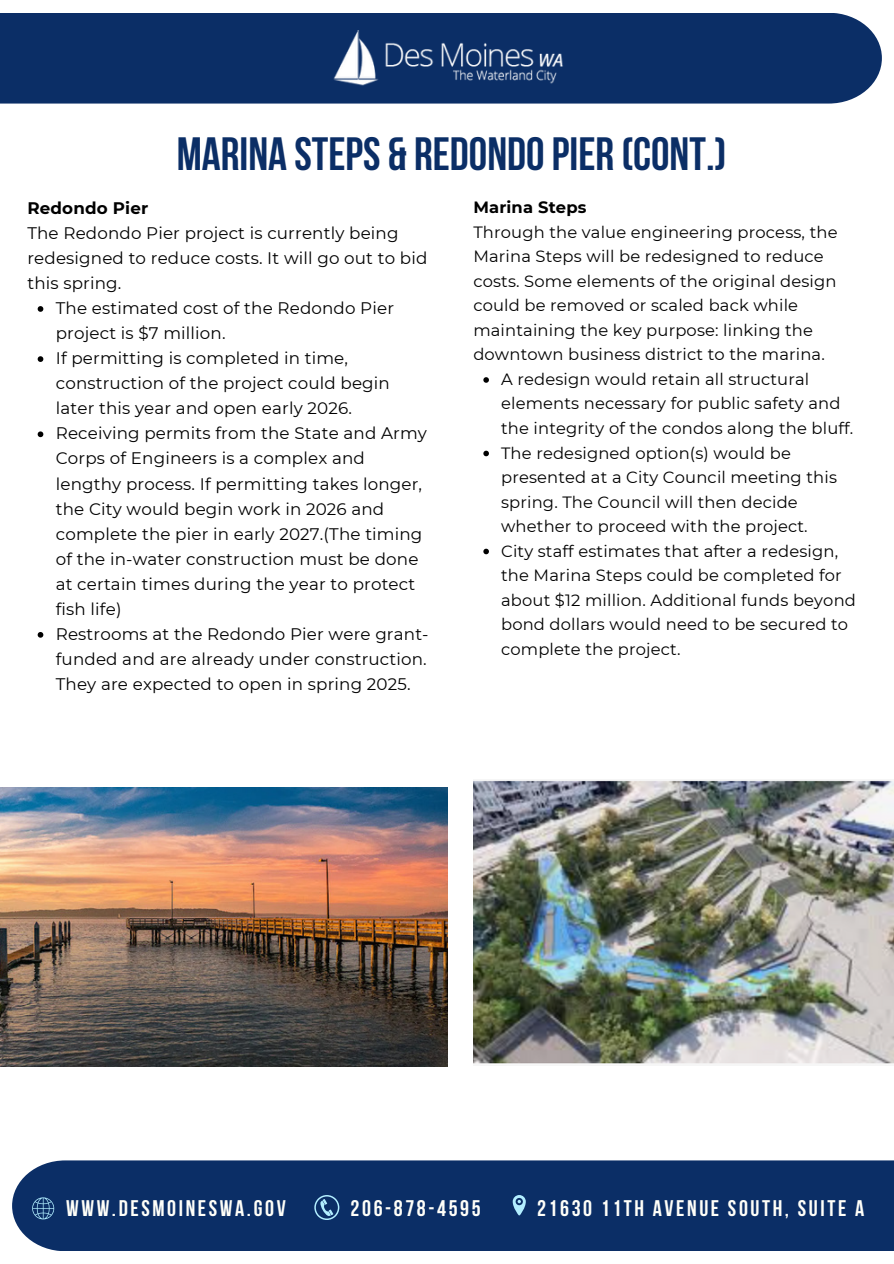
<style>
.page{position:relative;width:894px;height:1264px;background:#fff}
.page>*{position:absolute;margin:0;border:0;box-sizing:border-box;transform-origin:0 0}
.t1{font:700 46.5px "Bebas Neue";color:#0b2e66}
.t2{font:700 22.5px "Bebas Neue";letter-spacing:.115em;color:#fffff9}
.t3{font:16.65px/25px "Montserrat";letter-spacing:.01em;color:#000}
.t4{font:700 16.65px "Montserrat";letter-spacing:.01em;color:#000}
.t5{font:16.35px/24.5px "Montserrat";letter-spacing:.01em;color:#000}
.t6{font:700 16.35px "Montserrat";letter-spacing:.01em;color:#000}
</style>
<div class="page">
<div style="left:0;top:13px;width:881px;height:91px;background:#0b2e66"></div>
<img style="left:332px;top:31px;width:232px;height:56px">
<div style="left:12px;top:1160px;width:881px;height:91px;background:#0b2e66"></div>
<svg style="left:314px;top:1194px;width:25px;height:25px"></svg>
<svg style="left:512px;top:1194px;width:13px;height:21px"></svg>
<svg style="left:32px;top:1197px;width:22px;height:22px"></svg>
<img style="left:0;top:787px;width:447px;height:279px">
<img style="left:473px;top:780px;width:420px;height:284px">
<svg style="left:38px;top:306px;width:5px;height:6px"></svg>
<svg style="left:38px;top:356px;width:5px;height:6px"></svg>
<svg style="left:38px;top:431px;width:5px;height:6px"></svg>
<svg style="left:38px;top:632px;width:5px;height:5px"></svg>
<svg style="left:483px;top:377px;width:6px;height:6px"></svg>
<svg style="left:483px;top:450px;width:6px;height:6px"></svg>
<svg style="left:483px;top:548px;width:6px;height:6px"></svg>
<p class="t1" style="left:177px;top:135px;width:551px">MARINA STEPS &amp; REDONDOPIER (CONT.)</p>
<p class="t4" style="left:27px;top:198px;width:122px">Redondo Pier</p>
<p class="t3" style="left:27px;top:220px;width:401px">The Redondo Pier project is currently being redesigned to reduce costs. It will go out to bid this spring.</p>
<p class="t3" style="left:56px;top:295px;width:339px">The estimated cost of the Redondo Pier project is $7 million.</p>
<p class="t3" style="left:56px;top:346px;width:335px">If permitting is completed in time, construction of the project could begin later this year and open early 2026.</p>
<p class="t3" style="left:56px;top:421px;width:372px">Receiving permits from the State and Army Corps of Engineers is a complex and lengthy process. If permitting takes longer, the City would begin work in 2026 and complete the pier in early 2027.(The timing of the in-water construction must be done at certain times during the year to protect fish life)</p>
<p class="t3" style="left:56px;top:621px;width:374px;text-align:justify">Restrooms at the Redondo Pier were grant&shy;funded and are already under construction.<br>They are expected to open in spring 2025.</p>
<p class="t6" style="left:473px;top:198px;width:115px">Marina Steps</p>
<p class="t5" style="left:473px;top:220px;width:365px">Through the value engineering process, the Marina Steps will be redesigned to reduce costs. Some elements of the original design could be removed or scaled back while maintaining the key purpose: linking the downtown business district to the marina.</p>
<p class="t5" style="left:501px;top:367px;width:353px">A redesign would retain all structural elements necessary for public safety and the integrity of the condos along the bluff.</p>
<p class="t5" style="left:501px;top:440px;width:337px">The redesigned option(s) would be presented at a City Council meeting this spring. The Council will then decide whether to proceed with the project.</p>
<p class="t5" style="left:501px;top:538px;width:356px">City staff estimates that after a redesign, the Marina Steps could be completed for about $12 million. Additional funds beyond bond dollars would need to be secured to complete the project.</p>
<h1 class="t2" style="left:66px;top:1199px;width:221px">WWW.DESMOINESWA.GOV</h1>
<p class="t2" style="left:350px;top:1199px;width:131px">206-878-4595</p>
<p class="t2" style="left:537px;top:1199px;width:328px">21630 11TH AVENUE SOUTH, SUITE A</p>
</div>
